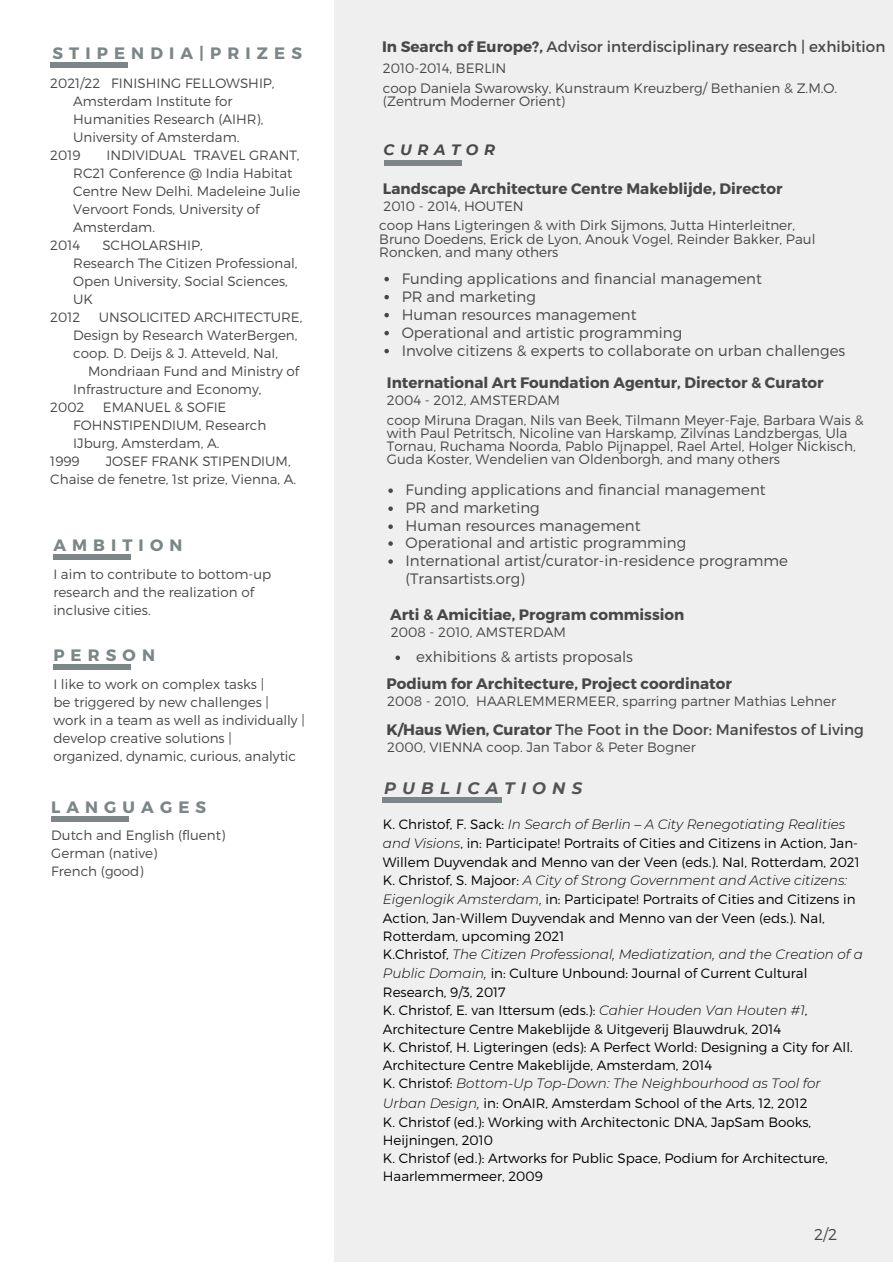
<style>
.page{position:relative;width:893px;height:1264px;background:#fff}
.page>*{position:absolute;margin:0;border:0;box-sizing:border-box;transform-origin:0 0}
.t1{font:700 16.5px "Montserrat";letter-spacing:.37em;color:#7c8587}
.t2{font:italic 700 16.5px "Montserrat";letter-spacing:.37em;color:#545454}
.t3{font:300 15.75px "Montserrat";color:#484848}
.t4{font:700 15.15px "Montserrat";color:#484848}
.t5{font:15.15px "Montserrat";color:#484848}
.t6{font:300 15px/17.7px "Montserrat";color:#484848}
.t7{font:italic 700 15px "Montserrat";letter-spacing:.37em;color:#484848}
.t8{font:300 13.65px/13px "Montserrat";color:#484848}
.t9{font:300 13.5px/18.5px "Montserrat";color:#000}
.t10{font:300 13.5px/18px "Montserrat";color:#484848}
.s1{font-weight:700}
.s2{font-style:italic}
</style>
<div class="page">
<div style="left:334px;top:0;width:558px;height:1261px;background:#efefef"></div>
<svg style="left:388px;top:488px;width:5px;height:5px"></svg>
<svg style="left:388px;top:506px;width:5px;height:5px"></svg>
<svg style="left:388px;top:524px;width:5px;height:5px"></svg>
<svg style="left:388px;top:541px;width:5px;height:5px"></svg>
<svg style="left:388px;top:559px;width:5px;height:5px"></svg>
<svg style="left:384px;top:277px;width:5px;height:4px"></svg>
<svg style="left:384px;top:295px;width:5px;height:4px"></svg>
<svg style="left:384px;top:313px;width:5px;height:4px"></svg>
<svg style="left:384px;top:331px;width:5px;height:4px"></svg>
<svg style="left:384px;top:349px;width:5px;height:4px"></svg>
<svg style="left:395px;top:655px;width:5px;height:5px"></svg>
<div style="left:383px;top:797px;width:119px;height:6px;background:#7c8587"></div>
<div style="left:53px;top:554px;width:78px;height:6px;background:#7c8587"></div>
<div style="left:53px;top:664px;width:78px;height:6px;background:#7c8587"></div>
<div style="left:51px;top:816px;width:78px;height:6px;background:#7c8587"></div>
<div style="left:50px;top:62px;width:78px;height:6px;background:#7c8587"></div>
<div style="left:384px;top:160px;width:78px;height:5px;background:#7c8587"></div>
<p class="t1" style="left:52px;top:42px;width:251px">STIPENDIA|PRIZES</p>
<p class="t10" style="left:50px;top:74px;width:226px">2021/22 FINISHING FELLOWSHIP,</p>
<p class="t10" style="left:73px;top:92px;width:161px">Amsterdam Institute for</p>
<p class="t10" style="left:73px;top:110px;width:192px">Humanities Research (AIHR),</p>
<p class="t10" style="left:73px;top:128px;width:168px">University of Amsterdam.</p>
<p class="t10" style="left:50px;top:146px;width:32px">2019</p>
<p class="t10" style="left:106px;top:146px;width:195px">INDIVIDUAL TRAVEL GRANT,</p>
<p class="t10" style="left:73px;top:164px;width:221px">RC21 Conference @ India Habitat</p>
<p class="t10" style="left:73px;top:182px;width:228px">Centre New Delhi. Madeleine Julie</p>
<p class="t10" style="left:73px;top:200px;width:188px">Vervoort Fonds, University of</p>
<p class="t10" style="left:73px;top:218px;width:83px">Amsterdam.</p>
<p class="t10" style="left:50px;top:236px;width:31px">2014</p>
<p class="t10" style="left:102px;top:236px;width:102px">SCHOLARSHIP,</p>
<p class="t10" style="left:73px;top:254px;width:226px">Research The Citizen Professional,</p>
<p class="t10" style="left:73px;top:272px;width:216px">Open University, Social Sciences,</p>
<p class="t10" style="left:73px;top:290px;width:21px">UK</p>
<p class="t10" style="left:50px;top:308px;width:31px">2012</p>
<p class="t10" style="left:73px;top:308px;width:231px;text-indent:25px">UNSOLICITED ARCHITECTURE,<br>Design by Research WaterBergen, coop. D. Deijs &amp; J. Atteveld, NaI,</p>
<p class="t10" style="left:88px;top:362px;width:213px">Mondriaan Fund and Ministry of</p>
<p class="t10" style="left:73px;top:380px;width:190px">Infrastructure and Economy,</p>
<p class="t10" style="left:50px;top:398px;width:36px">2002</p>
<p class="t10" style="left:103px;top:398px;width:125px">EMANUEL &amp; SOFIE</p>
<p class="t10" style="left:73px;top:416px;width:194px">FOHNSTIPENDIUM, Research</p>
<p class="t10" style="left:73px;top:434px;width:148px">IJburg, Amsterdam, A.</p>
<p class="t10" style="left:50px;top:452px;width:31px">1999</p>
<p class="t10" style="left:50px;top:452px;width:247px;text-indent:55px">JOSEF FRANK STIPENDIUM,<br>Chaise de fenetre, 1st prize, Vienna, A.</p>
<p class="t1" style="left:53px;top:534px;width:130px">AMBITION</p>
<p class="t10" style="left:53px;top:564px;width:219px">I aim to contribute to bottom-up research and the realization of inclusive cities.</p>
<p class="t1" style="left:53px;top:644px;width:103px">PERSON</p>
<p class="t10" style="left:53px;top:675px;width:253px">I like to work on complex tasks |<br>be triggered by new challenges | work in a team as well as individually | develop creative solutions |<br>organized, dynamic, curious, analytic</p>
<p class="t1" style="left:51px;top:796px;width:157px">LANGUAGES</p>
<p class="t10" style="left:51px;top:825px;width:175px">Dutch and English (fluent)<br>German (native)<br>French (good)</p>
<p class="t5" style="left:382px;top:36px;width:504px"><span class="s1">In Search of Europe?,</span> Advisor interdisciplinary research | exhibition</p>
<p class="t8" style="left:383px;top:81px;width:456px">coop Daniela Swarowsky, Kunstraum Kreuzberg/ Bethanien &amp; Z.M.O. (Zentrum Moderner Orient)</p>
<p class="t8" style="left:383px;top:61px;width:125px">2010-2014, BERLIN</p>
<p class="t7" style="left:383px;top:140px;width:113px">CURATOR</p>
<p class="t4" style="left:383px;top:179px;width:401px">Landscape Architecture Centre Makeblijde, Director</p>
<p class="t8" style="left:383px;top:199px;width:141px">2010 - 2014, HOUTEN</p>
<p class="t8" style="left:379px;top:218px;width:437px">coop Hans Ligteringen &amp; with Dirk Sijmons, Jutta Hinterleitner,<br>Bruno Doedens, Erick de Lyon, Anouk Vogel, Reinder Bakker, Paul<br>Roncken, and many others</p>
<p class="t6" style="left:401px;top:268px;width:445px">Funding applications and financial management<br>PR and marketing<br>Human resources management<br>Operational and artistic programming<br>Involve citizens &amp; experts to collaborate on urban challenges</p>
<p class="t4" style="left:387px;top:372px;width:438px">International Art Foundation Agentur, Director &amp; Curator</p>
<p class="t8" style="left:387px;top:392px;width:175px">2004 - 2012, AMSTERDAM</p>
<p class="t8" style="left:387px;top:412px;width:478px">coop Miruna Dragan, Nils van Beek, Tilmann Meyer-Faje, Barbara Wais &amp; with Paul Petritsch, Nicoline van Harskamp, Zilvinas Landzbergas, Ula Tornau, Ruchama Noorda, Pablo Pijnappel, Rael Artel, Holger Nickisch, Guda Koster, Wendelien van Oldenborgh, and many others</p>
<p class="t6" style="left:405px;top:480px;width:383px">Funding applications and financial management PR and marketing<br>Human resources management<br>Operational and artistic programming<br>International artist/curator-in-residence programme (Transartists.org)</p>
<p class="t4" style="left:390px;top:605px;width:296px">Arti &amp; Amicitiae, Program commission</p>
<p class="t8" style="left:391px;top:625px;width:177px">2008 - 2010, AMSTERDAM</p>
<p class="t6" style="left:416px;top:647px;width:218px">exhibitions &amp; artists proposals</p>
<p class="t4" style="left:386px;top:673px;width:347px">Podium for Architecture, Project coordinator</p>
<p class="t8" style="left:387px;top:693px;width:450px">2008 - 2010, HAARLEMMERMEER, sparring partner Mathias Lehner</p>
<p class="t5" style="left:386px;top:720px;width:479px"><span class="s1">K/Haus Wien, Curator</span> The Foot in the Door: Manifestos of Living</p>
<p class="t8" style="left:387px;top:740px;width:310px">2000, VIENNA coop. Jan Tabor &amp; Peter Bogner</p>
<p class="t2" style="left:384px;top:778px;width:200px">PUBLICATIONS</p>
<p class="t9" style="left:383px;top:814px;width:481px">K. Christof, F. Sack: <span class="s2">In Search of Berlin – A City Renegotiating Realities and Visions</span>, in: Participate! Portraits of Cities and Citizens in Action, Jan-Willem Duyvendak and Menno van der Veen (eds.). NaI, Rotterdam, 2021<br>K. Christof, S. Majoor: <span class="s2">A City of Strong Government and Active citizens:<br>Eigenlogik Amsterdam,</span> in: Participate! Portraits of Cities and Citizens in Action, Jan-Willem Duyvendak and Menno van der Veen (eds.). NaI, Rotterdam, upcoming 2021<br>K.Christof, <span class="s2">The Citizen Professional, Mediatization, and the Creation of a Public Domain,</span> in: Culture Unbound: Journal of Current Cultural Research, 9/3, 2017<br>K. Christof, E. van Ittersum (eds.): <span class="s2">Cahier Houden Van Houten #1</span>, Architecture Centre Makeblijde &amp; Uitgeverij Blauwdruk, 2014<br>K. Christof, H. Ligteringen (eds): A Perfect World: Designing a City for All.<br>Architecture Centre Makeblijde, Amsterdam, 2014<br>K. Christof: <span class="s2">Bottom-Up Top-Down: The Neighbourhood as Tool for Urban Design,</span> in: OnAIR, Amsterdam School of the Arts, 12, 2012<br>K. Christof (ed.): Working with Architectonic DNA, JapSam Books, Heijningen, 2010<br>K. Christof (ed.): Artworks for Public Space, Podium for Architecture, Haarlemmermeer, 2009</p>
<p class="t3" style="left:814px;top:1224px;width:25px">2/2</p>
</div>
